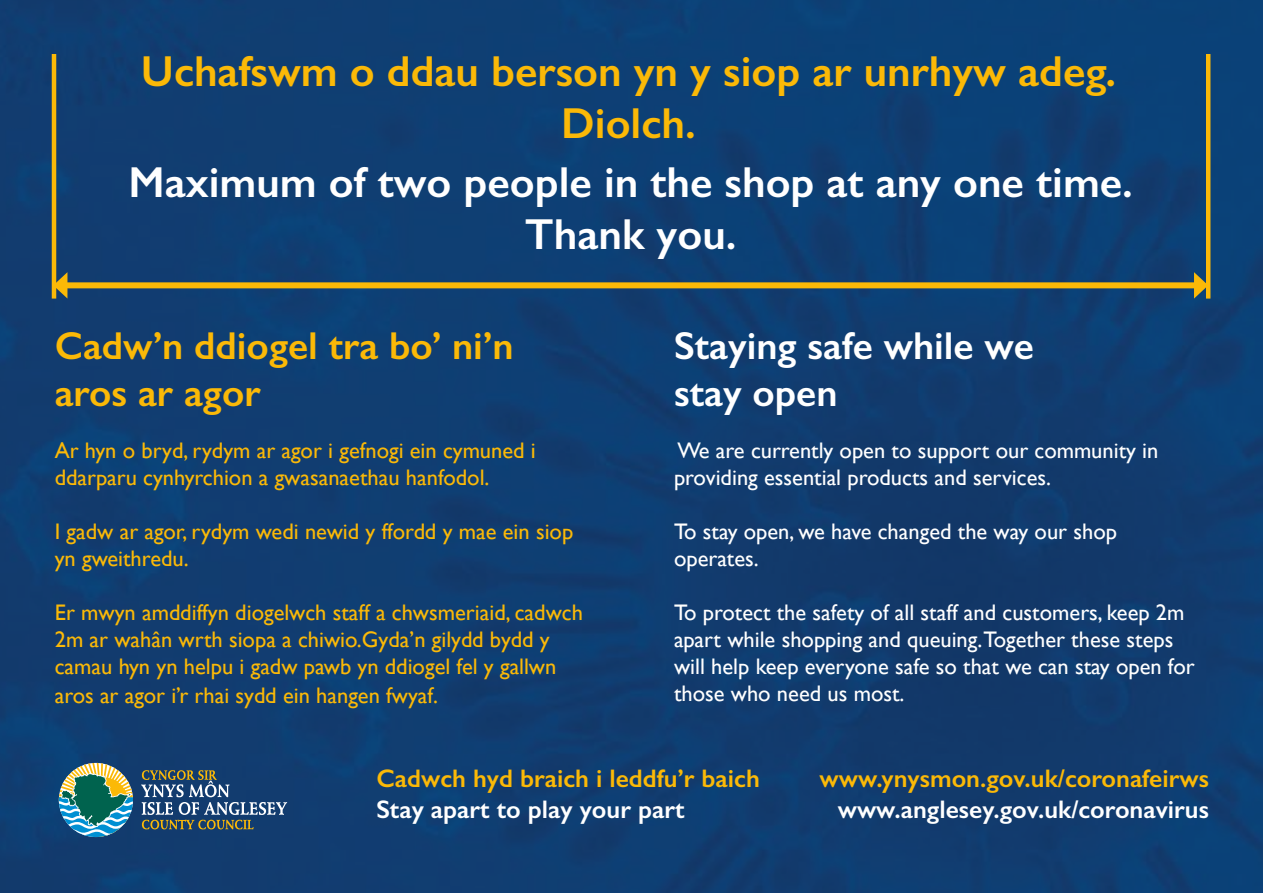
<style>
.page{position:relative;width:1263px;height:893px;background:#103d71}
.page>*{position:absolute;margin:0;border:0;box-sizing:border-box;transform-origin:0 0}
.t1{font:600 43.5px/52.2px "Gill Sans";color:#fff;text-align:center}
.t2{font:600 43.5px/52.2px "Gill Sans";color:#fbb907;text-align:center}
.t3{font:600 39px/46.8px "Gill Sans";color:#fbb907}
.t4{font:600 39px/46.8px "Gill Sans";color:#fff}
.t5{font:600 25.5px "Gill Sans";color:#fbb907}
.t6{font:600 25.5px "Gill Sans";color:#fff}
.t7{font:22.5px/27.6px "Gill Sans";color:#fbb907}
.t8{font:22.5px/27px "Gill Sans";color:#fff}
</style>
<div class="page">
<svg style="left:141px;top:770px;width:146px;height:59px"></svg>
<svg style="left:59px;top:763px;width:74px;height:74px"></svg>
<div style="left:62px;top:282px;width:1137px;height:6px;background:#fbb907"></div>
<svg style="left:56px;top:272px;width:11px;height:27px"></svg>
<svg style="left:1194px;top:272px;width:12px;height:27px"></svg>
<hr style="left:52px;top:54px;width:4px;height:245px;background:#fbb907">
<hr style="left:1206px;top:54px;width:4px;height:245px;background:#fbb907">
<h1 class="t2" style="left:141px;top:44px;width:977px">Uchafswm o ddau berson yn y siop ar unrhyw adeg.<br>Diolch.</h1>
<h1 class="t1" style="left:128px;top:156px;width:1006px">Maximum of two people in the shop at any one time.<br>Thank you.</h1>
<h2 class="t3" style="left:55px;top:322px;width:460px">Cadw’n ddiogel tra bo’ ni’n aros ar agor</h2>
<p class="t7" style="left:55px;top:437px;width:483px;line-height:27px">Ar hyn o bryd, rydym ar agor i gefnogi ein cymuned i ddarparu cynhyrchion a gwasanaethau hanfodol.</p>
<p class="t7" style="left:55px;top:518px;width:520px;line-height:27px">I gadw ar agor, rydym wedi newid y ffordd y mae ein siop yn gweithredu.</p>
<p class="t7" style="left:55px;top:598px;width:530px">Er mwyn amddiffyn diogelwch staff a chwsmeriaid, cadwch 2m ar wahân wrth siopa a chiwio.Gyda’n gilydd bydd y camau hyn yn helpu i gadw pawb yn ddiogel fel y gallwn aros ar agor i’r rhai sydd ein hangen fwyaf.</p>
<h2 class="t4" style="left:674px;top:322px;width:362px">Staying safe while we stay open</h2>
<p class="t8" style="left:674px;top:437px;width:486px">We are currently open to support our community in providing essential products and services.</p>
<p class="t8" style="left:674px;top:518px;width:444px">To stay open, we have changed the way our shop operates.</p>
<p class="t8" style="left:674px;top:599px;width:522px">To protect the safety of all staff and customers, keep 2m apart while shopping and queuing.Together these steps will help keep everyone safe so that we can stay open for those who need us most.</p>
<p class="t5" style="left:376px;top:763px;width:385px">Cadwch hyd braich i leddfu’r baich</p>
<p class="t5" style="left:820px;top:763px;width:391px">www.ynysmon.gov.uk/coronafeirws</p>
<p class="t6" style="left:376px;top:794px;width:310px">Stay apart to play your part</p>
<p class="t6" style="left:838px;top:794px;width:373px">www.anglesey.gov.uk/coronavirus</p>
</div>
